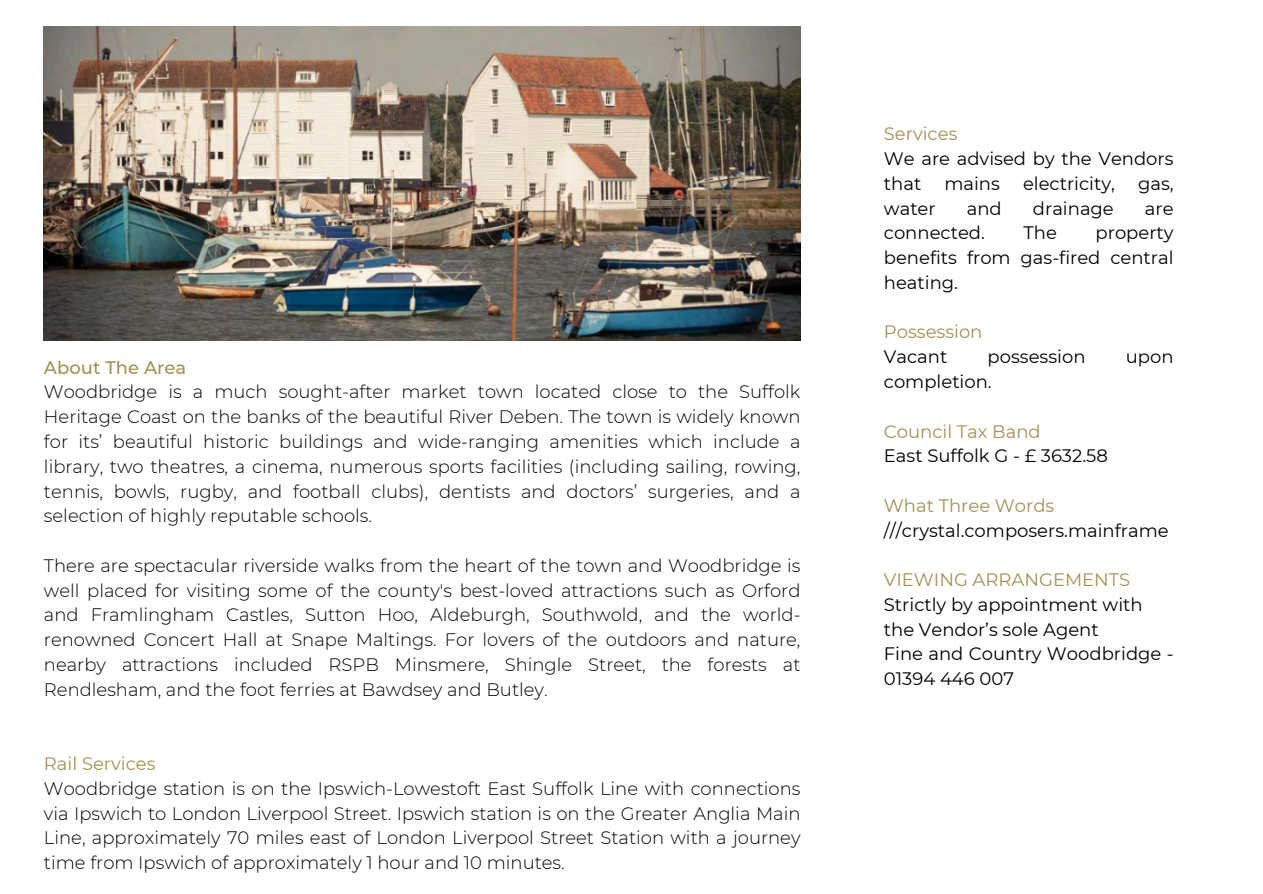
<style>
.page{position:relative;width:1263px;height:894px;background:#fff}
.page>*{position:absolute;margin:0;border:0;box-sizing:border-box;transform-origin:0 0}
.t1{font:300 18px/24.8px "Montserrat";color:#000}
.t2{font:18px/24.8px "Montserrat";color:#000}
.t3{font:18px/24.8px "Montserrat";color:#a79054}
.s1{font-weight:500;color:#a79054}
.s2{font-weight:400;color:#a79054}
.s3{color:#a79054}
.s4{color:#000}
</style>
<div class="page">
<img style="left:44px;top:27px;width:756px;height:314px">
<h1 class="t1" style="left:44px;top:355px;width:758px"><span class="s1">About The Area<br></span>Woodbridge is a much sought-after market town located close to the Suffolk Heritage Coast on the banks of the beautiful River Deben. The town is widely known for its’ beautiful historic buildings and wide-ranging amenities which include a library, two theatres, a cinema, numerous sports facilities (including sailing, rowing, tennis, bowls, rugby, and football clubs), dentists and doctors’ surgeries, and a selection of highly reputable schools.</h1>
<h1 class="t1" style="left:44px;top:553px;width:758px;text-align:justify">There are spectacular riverside walks from the heart of the town and Woodbridge is well placed for visiting some of the county's best-loved attractions such as Orford and Framlingham Castles, Sutton Hoo, Aldeburgh, Southwold, and the world&shy;renowned Concert Hall at Snape Maltings. For lovers of the outdoors and nature, nearby attractions included RSPB Minsmere, Shingle Street, the forests at Rendlesham, and the foot ferries at Bawdsey and Butley.</h1>
<h1 class="t1" style="left:44px;top:751px;width:758px"><span class="s2">Rail Services<br></span>Woodbridge station is on the Ipswich-Lowestoft East Suffolk Line with connections via Ipswich to London Liverpool Street. Ipswich station is on the Greater Anglia Main Line, approximately 70 miles east of London Liverpool Street Station with a journey time from Ipswich of approximately 1 hour and 10 minutes.</h1>
<h1 class="t2" style="left:884px;top:121px;width:291px"><span class="s3">Services<br></span>We are advised by the Vendors that</h1>
<h1 class="t2" style="left:944px;top:171px;width:57px">mains</h1>
<h1 class="t2" style="left:1023px;top:171px;width:93px">electricity,</h1>
<h1 class="t2" style="left:1138px;top:171px;width:37px">gas,</h1>
<h1 class="t2" style="left:884px;top:196px;width:53px">water</h1>
<h1 class="t2" style="left:967px;top:196px;width:37px">and</h1>
<h1 class="t2" style="left:1033px;top:196px;width:82px">drainage</h1>
<h1 class="t2" style="left:1145px;top:196px;width:30px">are</h1>
<h1 class="t2" style="left:884px;top:220px;width:102px">connected.</h1>
<h1 class="t2" style="left:1023px;top:220px;width:35px">The</h1>
<h1 class="t2" style="left:884px;top:220px;width:291px;text-align:justify;text-indent:212px">property benefits from gas-fired central heating.</h1>
<h1 class="t3" style="left:884px;top:319px;width:100px">Possession<br><span class="s4">Vacant</span></h1>
<h1 class="t2" style="left:988px;top:344px;width:99px">possession</h1>
<h1 class="t2" style="left:1126px;top:344px;width:49px">upon</h1>
<h1 class="t2" style="left:884px;top:369px;width:109px">completion.</h1>
<h1 class="t2" style="left:884px;top:418px;width:225px"><span class="s3">Council Tax Band<br></span>East Suffolk G - £ 3632.58</h1>
<h1 class="t2" style="left:884px;top:493px;width:286px"><span class="s3">What Three Words </span>///crystal.composers.mainframe</h1>
<h1 class="t2" style="left:884px;top:567px;width:291px"><span class="s3">VIEWING ARRANGEMENTS<br></span>Strictly by appointment with the Vendor’s sole Agent<br>Fine and Country Woodbridge -<br>01394 446 007</h1>
</div>
